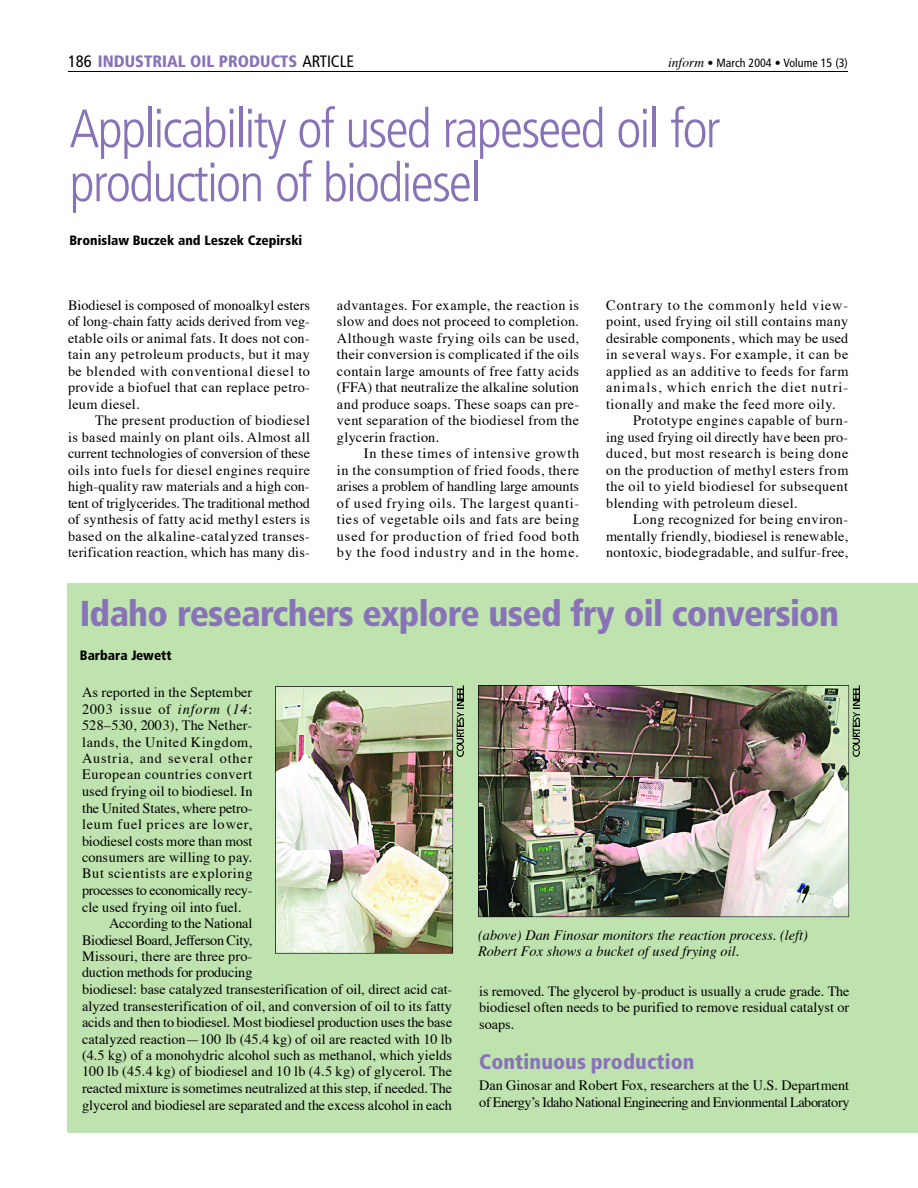
<style>
.page{position:relative;width:918px;height:1188px;background:#fff}
.page>*{position:absolute;margin:0;border:0;box-sizing:border-box;transform-origin:0 0}
.t1{font:300 condensed 54px/54px "Frutiger";letter-spacing:-.035em;color:#8973b8}
.t2{font:900 condensed 36px "Frutiger";letter-spacing:-.025em;color:#8973b8}
.t3{font:900 condensed 21px "Frutiger";letter-spacing:.005em;color:#8973b8}
.t4{font:900 condensed 16.5px "Frutiger";color:#8973b8}
.t5{font:14.25px/16.5px "Times";color:#000;text-align:justify}
.t6{font:14.25px "Times";letter-spacing:.03em;color:#000}
.t7{font:14.25px "Times";letter-spacing:.035em;color:#000}
.t8{font:14.25px/16.5px "Times";letter-spacing:-.02em;color:#000}
.t9{font:italic 14.25px/16.5px "Times";color:#000}
.t10{font:14.25px "Times";letter-spacing:.06em;color:#000}
.t11{font:14.25px "Times";letter-spacing:-.025em;color:#000}
.t12{font:14.25px "Times";letter-spacing:.045em;color:#000}
.t13{font:14.25px "Times";letter-spacing:.05em;color:#000}
.t14{font:14.25px "Times";letter-spacing:.02em;color:#000}
.t15{font:14.25px "Times";letter-spacing:.025em;color:#000}
.t16{font:14.25px "Times";letter-spacing:.075em;color:#000}
.t17{font:14.25px "Times";letter-spacing:.055em;color:#000}
.t18{font:900 condensed 13.5px "Frutiger";color:#000}
.t19{font:condensed 12px "Frutiger";color:#000}
.s1{font-weight:400;color:#000}
.s2{font-family:"Times";font-style:italic;font-stretch:normal;font-size:13.5px}
.s3{font-style:italic}
</style>
<div class="page">
<div style="left:68px;top:584px;width:850px;height:549px;background:#bfe3af"></div>
<img style="left:478px;top:685px;width:371px;height:232px">
<img style="left:275px;top:686px;width:178px;height:268px">
<hr style="left:68px;top:71px;width:780px;height:1px;background:#000">
<svg style="left:852px;top:686px;width:7px;height:70px"></svg>
<svg style="left:456px;top:686px;width:7px;height:70px"></svg>
<p class="t4" style="left:68px;top:54px;width:288px"><span class="s1">186</span> INDUSTRIAL OIL PRODUCTS <span class="s1">ARTICLE</span></p>
<p class="t19" style="left:668px;top:58px;width:181px"><span class="s2">inform</span> • March 2004 • Volume 15 (3)</p>
<h1 class="t1" style="left:69px;top:106px;width:653px">Applicability of used rapeseed oil for production of biodiesel</h1>
<p class="t18" style="left:69px;top:235px;width:234px">Bronislaw Buczek and Leszek Czepirski</p>
<p class="t5" style="left:68px;top:298px;width:244px">Biodiesel is composed of monoalkyl esters of long-chain fatty acids derived from veg&shy;etable oils or animal fats. It does not con&shy;tain any petroleum products, but it may be blended with conventional diesel to provide a biofuel that can replace petro&shy;leum diesel.</p>
<p class="t5" style="left:68px;top:413px;width:244px;text-indent:27px">The present production of biodiesel is based mainly on plant oils. Almost all current technologies of conversion of these oils into fuels for diesel engines require high-quality raw materials and a high con&shy;tent of triglycerides. The traditional method of synthesis of fatty acid methyl esters is based on the alkaline-catalyzed transes&shy;terification reaction, which has many dis-</p>
<p class="t5" style="left:337px;top:298px;width:244px">advantages. For example, the reaction is slow and does not proceed to completion.<br>Although waste frying oils can be used, their conversion is complicated if the oils contain large amounts of free fatty acids (F FA) that neutralize the alkaline solution and produce soaps. These soaps can pre&shy;vent separation of the biodiesel from the glycerin fraction.</p>
<p class="t5" style="left:337px;top:446px;width:244px;text-indent:27px">In these times of intensive growth in the consumption of fried foods, there arises a problem of handling large amounts of used frying oils. The largest quanti&shy;ties of vegetable oils and fats are being used for production of fried food both by the food industry and in the home.</p>
<p class="t10" style="left:606px;top:299px;width:243px">Contrary to the commonly held view-</p>
<p class="t6" style="left:606px;top:315px;width:244px">point, used frying oil still contains many</p>
<p class="t5" style="left:606px;top:331px;width:244px">desirable components, which may be used</p>
<p class="t7" style="left:606px;top:349px;width:244px">in several ways. For example, it can be</p>
<p class="t7" style="left:606px;top:365px;width:244px">applied as an additive to feeds for farm</p>
<p class="t16" style="left:606px;top:382px;width:243px">animals, which enrich the diet nutri-</p>
<p class="t7" style="left:606px;top:398px;width:231px">tionally and make the feed more oily.</p>
<p class="t7" style="left:633px;top:414px;width:216px">Prototype engines capable of burn-</p>
<p class="t5" style="left:606px;top:430px;width:243px">ing used frying oil directly have been pro-</p>
<p class="t12" style="left:606px;top:448px;width:244px">duced, but most research is being done</p>
<p class="t6" style="left:606px;top:464px;width:244px">on the production of methyl esters from</p>
<p class="t6" style="left:606px;top:481px;width:243px">the oil to yield biodiesel for subsequent</p>
<p class="t6" style="left:606px;top:497px;width:193px">blending with petroleum diesel.</p>
<p class="t6" style="left:633px;top:513px;width:216px">Long recognized for being environ-</p>
<p class="t14" style="left:606px;top:530px;width:244px">mentally friendly, biodiesel is renewable,</p>
<p class="t15" style="left:606px;top:547px;width:244px">nontoxic, biodegradable, and sulfur- f r e e ,</p>
<h2 class="t2" style="left:80px;top:599px;width:761px">Idaho re s e a rc h e rs ex p lo re used fry oil convers io n</h2>
<p class="t18" style="left:80px;top:650px;width:93px">Barbara Jewett</p>
<p class="t5" style="left:82px;top:685px;width:172px">As reported in the September</p>
<p class="t17" style="left:82px;top:703px;width:172px">2003 issue of <span class="s3">inform</span> (<span class="s3">1 4</span>:</p>
<p class="t5" style="left:82px;top:718px;width:172px">528–530, 2003), The Nether-</p>
<p class="t13" style="left:82px;top:736px;width:172px">lands, the United Kingdom,</p>
<p class="t10" style="left:82px;top:753px;width:172px">Austria, and several other</p>
<p class="t12" style="left:82px;top:769px;width:172px">European countries convert</p>
<p class="t5" style="left:82px;top:784px;width:172px">used frying oil to biodiesel. In</p>
<p class="t5" style="left:82px;top:801px;width:172px">the United States, where petro-</p>
<p class="t10" style="left:82px;top:818px;width:172px">leum fuel prices are lower,</p>
<p class="t5" style="left:82px;top:834px;width:172px">biodiesel costs more than most</p>
<p class="t5" style="left:82px;top:850px;width:172px">consumers are willing to pay.</p>
<p class="t13" style="left:82px;top:868px;width:172px">But scientists are exploring</p>
<p class="t11" style="left:82px;top:884px;width:172px">processes to economically recy-</p>
<p class="t5" style="left:82px;top:900px;width:161px">cle used frying oil into fuel.</p>
<p class="t5" style="left:109px;top:916px;width:145px">According to the National</p>
<p class="t11" style="left:82px;top:934px;width:172px">Biodiesel Board, Jefferson City,</p>
<p class="t5" style="left:82px;top:949px;width:172px">Missouri, there are three pro-</p>
<p class="t5" style="left:82px;top:966px;width:172px">duction methods for producing</p>
<p class="t5" style="left:82px;top:982px;width:372px">biodiesel: base catalyzed transesterification of oil, direct acid cat-</p>
<p class="t5" style="left:82px;top:999px;width:371px">alyzed transesterification of oil, and conversion of oil to its fatty</p>
<p class="t5" style="left:82px;top:1015px;width:372px">acids and then to biodiesel. Most biodiesel production uses the base</p>
<p class="t5" style="left:82px;top:1032px;width:372px">catalyzed reaction—100 lb (45.4 kg) of oil are reacted with 10 lb</p>
<p class="t5" style="left:82px;top:1048px;width:372px">(4.5 kg) of a monohydric alcohol such as methanol, which yields</p>
<p class="t6" style="left:82px;top:1066px;width:372px">100 lb (45.4 kg) of biodiesel and 10 lb (4.5 kg) of glycerol. T h e</p>
<p class="t5" style="left:82px;top:1081px;width:372px">reacted mixture is sometimes neutralized at this step, if needed. T h e</p>
<p class="t5" style="left:82px;top:1098px;width:372px">glycerol and biodiesel are separated and the excess alcohol in each</p>
<p class="t9" style="left:478px;top:928px;width:331px">(above) Dan Finosar monitors the reaction process. (left)<br>Robert Fox shows a bucket of used frying oil.</p>
<p class="t5" style="left:479px;top:984px;width:372px">is removed. The glycerol by-product is usually a crude grade. The biodiesel often needs to be purified to remove residual catalyst or soaps.</p>
<h3 class="t3" style="left:479px;top:1053px;width:217px">Continuous pro d u c t io n</h3>
<p class="t8" style="left:479px;top:1078px;width:372px">Dan Ginosar and Robert Fox, researchers at the U.S. Department of Energ y ’s Idaho National Engineering and Envionmental Laboratory</p>
</div>
